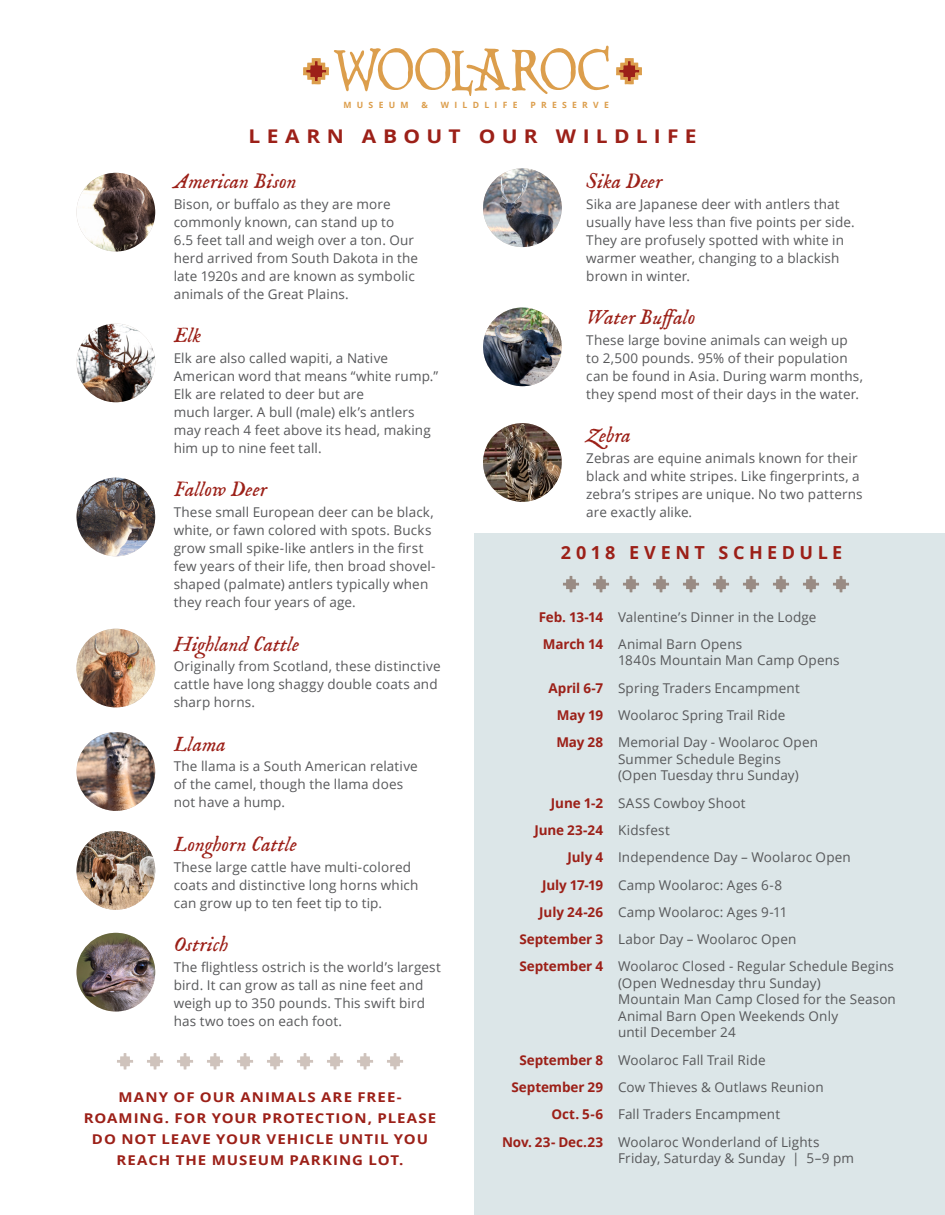
<style>
.page{position:relative;width:945px;height:1215px;background:#fff}
.page>*{position:absolute;margin:0;border:0;box-sizing:border-box;transform-origin:0 0}
.Animal_Name{font:21px "IM FELL English Italic";letter-spacing:.005em;color:#9c2018}
.HD_16_20{font:700 18.9px "Open Sans";letter-spacing:.295em;color:#9c2018;scale:1.11 1}
.HD_16_20-2{font:700 18px "Open Sans";letter-spacing:.255em;color:#9c2018}
.Animal_Description{font:13.5px/18px "Open Sans";letter-spacing:.01em;color:#57585a}
.txt_9_16{font:13.5px/16.5px "Open Sans";letter-spacing:.01em;color:#57585a}
.txt_9_16-2{font:700 13.5px "Open Sans";letter-spacing:-.01em;color:#9c2018}
.HD_16_20-3{font:700 13.5px/21px "Open Sans";letter-spacing:.06em;color:#9c2018;text-align:center;scale:1.11 1}
.t1{font:700 8.55px "Open Sans";letter-spacing:.615em;color:#dc9e4c}
</style>
<div class="page">
<div style="left:474px;top:533px;width:471px;height:682px;background:#dce6e8"></div>
<svg style="left:616px;top:58px;width:26px;height:26px"></svg>
<svg style="left:303px;top:46px;width:306px;height:50px"></svg>
<img style="left:77px;top:324px;width:78px;height:78px;border-radius:39px">
<img style="left:77px;top:629px;width:78px;height:78px;border-radius:39px">
<img style="left:77px;top:732px;width:78px;height:79px;border-radius:39px">
<img style="left:483px;top:308px;width:79px;height:78px;border-radius:39px">
<img style="left:77px;top:831px;width:78px;height:79px;border-radius:39px">
<img style="left:77px;top:478px;width:78px;height:78px;border-radius:39px">
<img style="left:483px;top:168px;width:79px;height:79px;border-radius:39px">
<img style="left:483px;top:423px;width:79px;height:79px;border-radius:39px">
<img style="left:77px;top:173px;width:78px;height:78px;border-radius:39px">
<img style="left:77px;top:933px;width:78px;height:78px;border-radius:39px">
<svg style="left:563px;top:576px;width:16px;height:16px"></svg>
<svg style="left:593px;top:576px;width:16px;height:16px"></svg>
<svg style="left:623px;top:576px;width:16px;height:16px"></svg>
<svg style="left:653px;top:576px;width:16px;height:16px"></svg>
<svg style="left:683px;top:576px;width:16px;height:16px"></svg>
<svg style="left:713px;top:576px;width:16px;height:16px"></svg>
<svg style="left:743px;top:576px;width:16px;height:16px"></svg>
<svg style="left:773px;top:576px;width:16px;height:16px"></svg>
<svg style="left:803px;top:576px;width:16px;height:16px"></svg>
<svg style="left:833px;top:576px;width:16px;height:16px"></svg>
<svg style="left:117px;top:1053px;width:16px;height:17px"></svg>
<svg style="left:147px;top:1053px;width:16px;height:17px"></svg>
<svg style="left:177px;top:1053px;width:16px;height:17px"></svg>
<svg style="left:207px;top:1053px;width:16px;height:17px"></svg>
<svg style="left:237px;top:1053px;width:16px;height:17px"></svg>
<svg style="left:267px;top:1053px;width:16px;height:17px"></svg>
<svg style="left:297px;top:1053px;width:16px;height:17px"></svg>
<svg style="left:327px;top:1053px;width:16px;height:17px"></svg>
<svg style="left:357px;top:1053px;width:16px;height:17px"></svg>
<svg style="left:387px;top:1053px;width:16px;height:17px"></svg>
<p class="t1" style="left:343px;top:98px;width:67px">MUSEUM</p>
<p class="t1" style="left:422px;top:98px;width:8px">&amp;</p>
<p class="t1" style="left:441px;top:98px;width:78px">WILDLIFE</p>
<p class="t1" style="left:530px;top:98px;width:80px">PRESERVE</p>
<p class="HD_16_20" style="left:249px;top:123px;width:405px">LEARN ABOUT OUR WILDLIFE</p>
<p class="Animal_Name" style="left:586px;top:169px;width:77px">Sika Deer</p>
<p class="Animal_Description" style="left:586px;top:194px;width:270px">Sika are Japanese deer with antlers that usually have less than five points per side.<br>They are profusely spotted with white in warmer weather, changing to a blackish brown in winter.</p>
<p class="Animal_Name" style="left:586px;top:305px;width:111px">Water Buffalo</p>
<p class="Animal_Description" style="left:586px;top:331px;width:278px">These large bovine animals can weigh up to 2,500 pounds. 95% of their population can be found in Asia. During warm months, they spend most of their days in the water.</p>
<p class="Animal_Name" style="left:586px;top:423px;width:46px">Zebra</p>
<p class="Animal_Description" style="left:586px;top:449px;width:278px">Zebras are equine animals known for their black and white stripes. Like fingerprints, a zebra’s stripes are unique. No two patterns are exactly alike.</p>
<p class="Animal_Name" style="left:174px;top:169px;width:125px">American Bison</p>
<p class="Animal_Description" style="left:174px;top:194px;width:246px">Bison, or buffalo as they are more commonly known, can stand up to<br>6.5 feet tall and weigh over a ton. Our herd arrived from South Dakota in the late 1920s and are known as symbolic animals of the Great Plains.</p>
<p class="Animal_Name" style="left:174px;top:323px;width:29px">Elk</p>
<p class="Animal_Description" style="left:174px;top:349px;width:266px">Elk are also called wapiti, a Native American word that means “white rump.” Elk are related to deer but are<br>much larger. A bull (male) elk’s antlers may reach 4 feet above its head, making him up to nine feet tall.</p>
<p class="Animal_Name" style="left:174px;top:477px;width:95px">Fallow Deer</p>
<p class="Animal_Description" style="left:174px;top:503px;width:263px">These small European deer can be black, white, or fawn colored with spots. Bucks grow small spike-like antlers in the first few years of their life, then broad shovel&shy;shaped (palmate) antlers typically when they reach four years of age.</p>
<p class="Animal_Name" style="left:174px;top:632px;width:127px">Highland Cattle</p>
<p class="Animal_Description" style="left:174px;top:657px;width:268px">Originally from Scotland, these distinctive cattle have long shaggy double coats and sharp horns.</p>
<p class="Animal_Name" style="left:174px;top:732px;width:54px">Llama</p>
<p class="Animal_Description" style="left:174px;top:757px;width:246px">The llama is a South American relative of the camel, though the llama does not have a hump.</p>
<p class="Animal_Name" style="left:174px;top:832px;width:125px">Longhorn Cattle</p>
<p class="Animal_Description" style="left:174px;top:857px;width:246px">These large cattle have multi-colored coats and distinctive long horns which can grow up to ten feet tip to tip.</p>
<p class="Animal_Name" style="left:174px;top:932px;width:56px">Ostrich</p>
<p class="Animal_Description" style="left:174px;top:958px;width:269px">The flightless ostrich is the world’s largest bird. It can grow as tall as nine feet and weigh up to 350 pounds. This swift bird has two toes on each foot.</p>
<p class="HD_16_20-2" style="left:561px;top:540px;width:283px">2018 EVENT SCHEDULE</p>
<p class="txt_9_16" style="left:618px;top:608px;width:200px">Valentine’s Dinner in the Lodge</p>
<p class="txt_9_16" style="left:618px;top:635px;width:223px">Animal Barn Opens<br>1840s Mountain Man Camp Opens</p>
<p class="txt_9_16" style="left:618px;top:679px;width:183px">Spring Traders Encampment</p>
<p class="txt_9_16" style="left:618px;top:707px;width:169px">Woolaroc Spring Trail Ride</p>
<p class="txt_9_16" style="left:618px;top:734px;width:201px">Memorial Day - Woolaroc Open<br>Summer Schedule Begins (Open Tuesday thru Sunday)</p>
<p class="txt_9_16" style="left:618px;top:794px;width:129px">SASS Cowboy Shoot</p>
<p class="txt_9_16" style="left:618px;top:821px;width:53px">Kidsfest</p>
<p class="txt_9_16" style="left:618px;top:849px;width:234px">Independence Day – Woolaroc Open</p>
<p class="txt_9_16" style="left:618px;top:876px;width:166px">Camp Woolaroc: Ages 6-8</p>
<p class="txt_9_16" style="left:618px;top:903px;width:171px">Camp Woolaroc: Ages 9-11</p>
<p class="txt_9_16" style="left:618px;top:931px;width:180px">Labor Day – Woolaroc Open</p>
<p class="txt_9_16" style="left:618px;top:958px;width:279px">Woolaroc Closed - Regular Schedule Begins (Open Wednesday thru Sunday)<br>Mountain Man Camp Closed for the Season<br>Animal Barn Open Weekends Only<br>until December 24</p>
<p class="txt_9_16" style="left:618px;top:1051px;width:149px">Woolaroc Fall Trail Ride</p>
<p class="txt_9_16" style="left:618px;top:1079px;width:207px">Cow Thieves &amp; Outlaws Reunion</p>
<p class="txt_9_16" style="left:618px;top:1106px;width:164px">Fall Traders Encampment</p>
<p class="txt_9_16" style="left:618px;top:1133px;width:238px">Woolaroc Wonderland of Lights<br>Friday, Saturday &amp; Sunday | 5–9 pm</p>
<p class="txt_9_16-2" style="left:539px;top:607px;width:66px">Feb. 13-14</p>
<p class="txt_9_16-2" style="left:543px;top:634px;width:62px">March 14</p>
<p class="txt_9_16-2" style="left:549px;top:678px;width:56px">April 6-7</p>
<p class="txt_9_16-2" style="left:557px;top:706px;width:48px">May 19</p>
<p class="txt_9_16-2" style="left:556px;top:733px;width:48px">May 28</p>
<p class="txt_9_16-2" style="left:551px;top:793px;width:54px">June 1-2</p>
<p class="txt_9_16-2" style="left:534px;top:820px;width:70px">June 23-24</p>
<p class="txt_9_16-2" style="left:568px;top:848px;width:37px">July 4</p>
<p class="txt_9_16-2" style="left:542px;top:875px;width:62px">July 17-19</p>
<p class="txt_9_16-2" style="left:539px;top:902px;width:65px">July 24-26</p>
<p class="txt_9_16-2" style="left:519px;top:930px;width:85px">September 3</p>
<p class="txt_9_16-2" style="left:519px;top:957px;width:85px">September 4</p>
<p class="txt_9_16-2" style="left:519px;top:1050px;width:85px">September 8</p>
<p class="txt_9_16-2" style="left:512px;top:1078px;width:93px">September 29</p>
<p class="txt_9_16-2" style="left:552px;top:1105px;width:53px">Oct. 5-6</p>
<p class="txt_9_16-2" style="left:502px;top:1132px;width:102px">Nov. 23- Dec.23</p>
<p class="HD_16_20-3" style="left:84px;top:1087px;width:319px">MANY OF OUR ANIMALS ARE FREE-<br>ROAMING. FOR YOUR PROTECTION, PLEASE<br>DO NOT LEAVE YOUR VEHICLE UNTIL YOU<br>REACH THE MUSEUM PARKING LOT.</p>
</div>
